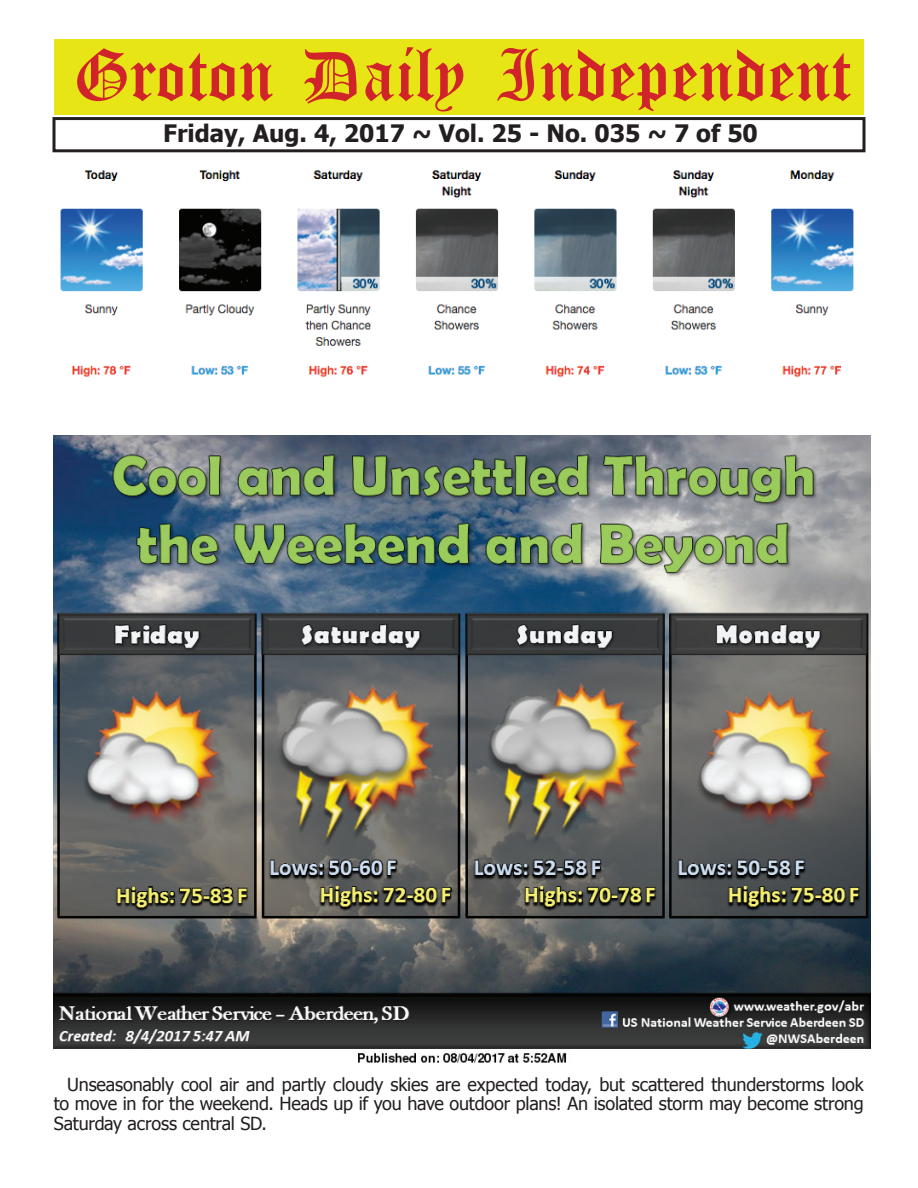
<style>
.page{position:relative;width:918px;height:1188px;background:#fff}
.page>*{position:absolute;margin:0;border:0;box-sizing:border-box;transform-origin:0 0}
.t1{font:54px "Old English Five";color:#d1232a}
.t2{font:700 24px "Tahoma";color:#231f20}
.t3{font:18px/19.5px "Tahoma";letter-spacing:-.01em;color:#231f20;text-align:justify}
</style>
<div class="page">
<div style="left:52px;top:117px;width:814px;height:35px;border:3px solid #231f20"></div>
<div style="left:54px;top:40px;width:810px;height:75px;background:#e7e515"></div>
<img style="left:60px;top:170px;width:794px;height:208px">
<img style="left:54px;top:435px;width:816px;height:628px">
<h1 class="t1" style="left:73px;top:50px;width:779px">Groton Daily Independent</h1>
<h2 class="t2" style="left:163px;top:116px;width:596px">Friday, Aug. 4, 2017 ~ Vol. 25 - No. 035 ~ 7 of 50</h2>
<p class="t3" style="left:54px;top:1074px;width:811px;text-indent:14px">Unseasonably cool air and partly cloudy skies are expected today, but scattered thunderstorms look to move in for the weekend. Heads up if you have outdoor plans! An isolated storm may become strong Saturday across central SD.</p>
</div>
